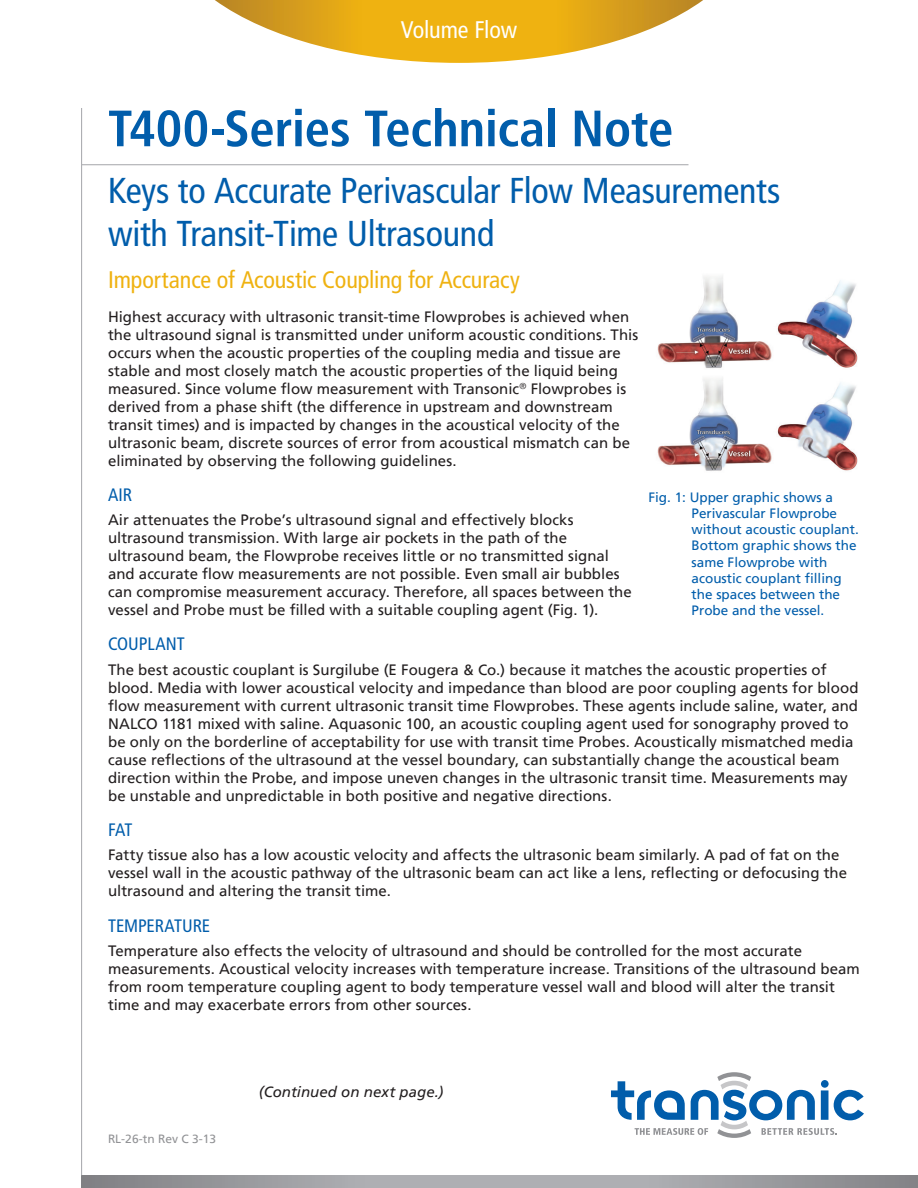
<style>
.page{position:relative;width:918px;height:1188px;background:#fff}
.page>*{position:absolute;margin:0;border:0;box-sizing:border-box;transform-origin:0 0}
.Heading{font:700 condensed 51px "Frutiger LT";letter-spacing:-.005em;color:#015dab}
.Heading-2{font:condensed 36px/43.2px "Frutiger LT";letter-spacing:-.01em;color:#015dab}
.Subheading_Gray{font:condensed 24px "Frutiger LT";letter-spacing:-.005em;color:#efb211}
.Oval_Text{font:condensed 24px "Frutiger LT";letter-spacing:-.01em;color:#fff}
.Subheading_Orange{font:condensed 18px "Frutiger LT";letter-spacing:-.005em;color:#015dab}
.Body_Copy{font:15px/18px "Frutiger LT";color:#231f20}
.Body_Copy-2{font:italic 15px "Frutiger LT";color:#231f20}
.t1{font:13.5px/16.2px "Frutiger LT";color:#015dab}
.t2{font:12px "Frutiger LT";color:#919295}
</style>
<div class="page">
<svg style="left:81px;top:1175px;width:837px;height:13px;background:#9e9fa3"></svg>
<hr style="left:81px;top:108px;width:1px;height:1067px;background:#aeafb3">
<svg style="left:611px;top:1072px;width:253px;height:66px"></svg>
<svg style="left:215px;top:0;width:488px;height:63px"></svg>
<hr style="left:81px;top:164px;width:607px;height:1px;background:#aeafb3">
<img style="left:657px;top:276px;width:201px;height:195px">
<p class="Oval_Text" style="left:401px;top:16px;width:118px">Volume Flow</p>
<p class="Heading" style="left:108px;top:98px;width:567px">T400-Series Technical Note</p>
<p class="Heading-2" style="left:108px;top:169px;width:674px">Keys to Accurate Perivascular Flow Measurements with Transit-Time Ultrasound</p>
<p class="Subheading_Gray" style="left:108px;top:266px;width:413px">Importance of Acoustic Coupling for Accuracy</p>
<p class="Body_Copy" style="left:108px;top:308px;width:532px">Highest accuracy with ultrasonic transit-time Flowprobes is achieved when the ultrasound signal is transmitted under uniform acoustic conditions. This occurs when the acoustic properties of the coupling media and tissue are stable and most closely match the acoustic properties of the liquid being measured. Since volume flow measurement with Transonic<sup>®</sup> Flowprobes is derived from a phase shift (the difference in upstream and downstream transit times) and is impacted by changes in the acoustical velocity of the ultrasonic beam, discrete sources of error from acoustical mismatch can be eliminated by observing the following guidelines.</p>
<p class="Subheading_Orange" style="left:108px;top:484px;width:26px">AIR</p>
<p class="Body_Copy" style="left:108px;top:511px;width:525px">Air attenuates the Probe’s ultrasound signal and effectively blocks ultrasound transmission. With large air pockets in the path of the ultrasound beam, the Flowprobe receives little or no transmitted signal and accurate flow measurements are not possible. Even small air bubbles can compromise measurement accuracy. Therefore, all spaces between the vessel and Probe must be filled with a suitable coupling agent (Fig. 1).</p>
<p class="Subheading_Orange" style="left:108px;top:634px;width:78px">COUPLANT</p>
<p class="Body_Copy" style="left:108px;top:661px;width:752px">The best acoustic couplant is Surgilube (E Fougera &amp; Co.) because it matches the acoustic properties of blood. Media with lower acoustical velocity and impedance than blood are poor coupling agents for blood flow measurement with current ultrasonic transit time Flowprobes. These agents include saline, water, and NALCO 1181 mixed with saline. Aquasonic 100, an acoustic coupling agent used for sonography proved to be only on the borderline of acceptability for use with transit time Probes. Acoustically mismatched media cause reflections of the ultrasound at the vessel boundary, can substantially change the acoustical beam direction within the Probe, and impose uneven changes in the ultrasonic transit time. Measurements may be unstable and unpredictable in both positive and negative directions.</p>
<p class="Subheading_Orange" style="left:108px;top:819px;width:26px">FAT</p>
<p class="Body_Copy" style="left:108px;top:846px;width:741px">Fatty tissue also has a low acoustic velocity and affects the ultrasonic beam similarly. A pad of fat on the vessel wall in the acoustic pathway of the ultrasonic beam can act like a lens, reflecting or defocusing the ultrasound and altering the transit time.</p>
<p class="Subheading_Orange" style="left:108px;top:915px;width:104px">TEMPERATURE</p>
<p class="Body_Copy" style="left:108px;top:942px;width:753px">Temperature also effects the velocity of ultrasound and should be controlled for the most accurate measurements. Acoustical velocity increases with temperature increase. Transitions of the ultrasound beam from room temperature coupling agent to body temperature vessel wall and blood will alter the transit time and may exacerbate errors from other sources.</p>
<p class="t1" style="left:692px;top:489px;width:169px;text-indent:-43px">Fig. 1: Upper graphic shows a<br>Perivascular Flowprobe without acoustic couplant.<br>Bottom graphic shows the same Flowprobe with acoustic couplant filling the spaces between the<br>Probe and the vessel.</p>
<p class="t2" style="left:108px;top:1132px;width:110px">RL-26-tn Rev C 3-13</p>
<p class="Body_Copy-2" style="left:259px;top:1083px;width:186px">(Continued on next page.)</p>
</div>
